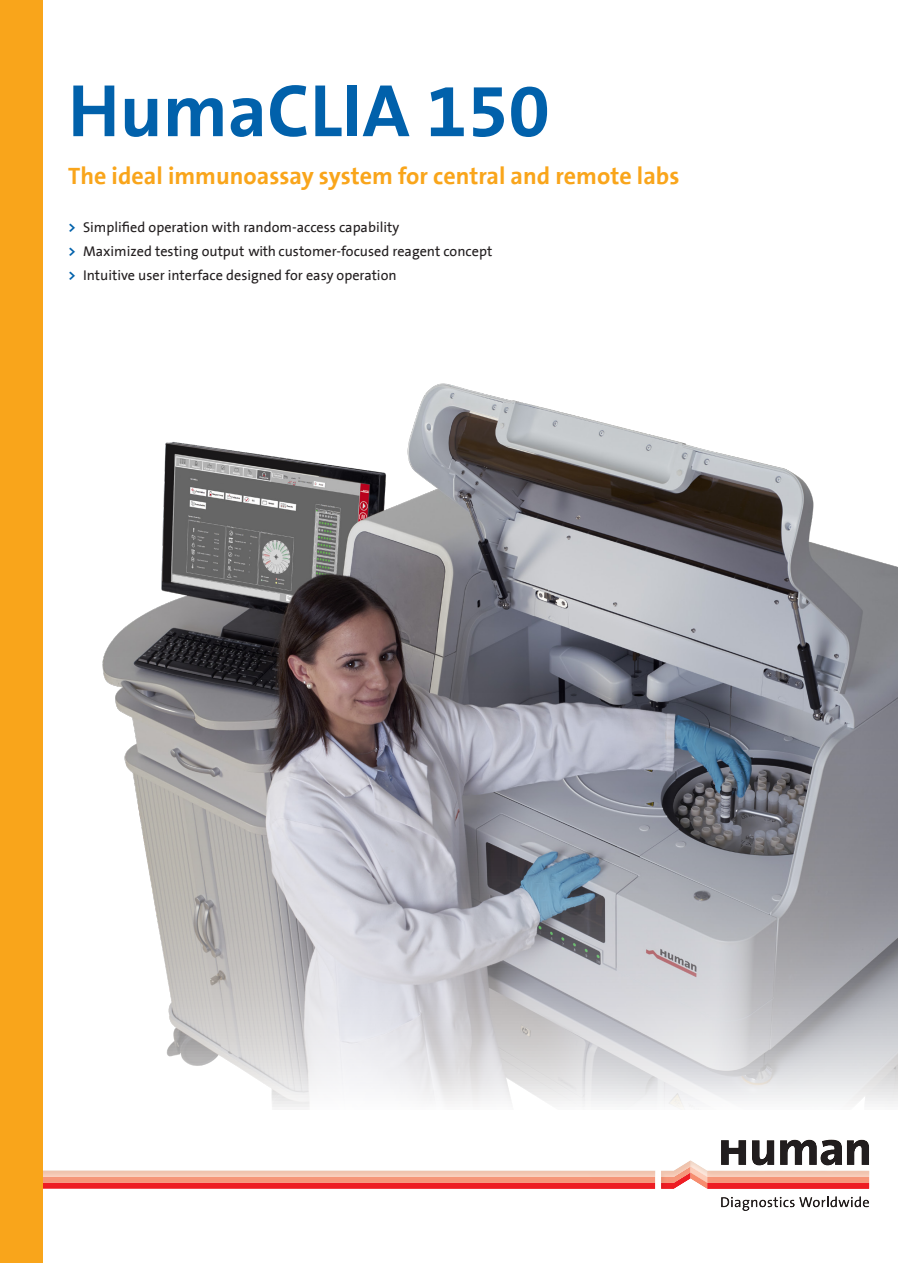
<style>
.page{position:relative;width:898px;height:1263px;background:#fff}
.page>*{position:absolute;margin:0;border:0;box-sizing:border-box;transform-origin:0 0}
.t1{font:700 75px "The Sans B7";color:#0161ab}
.t2{font:700 24px "The Sans B7";color:#f9a51b}
.t3{font:14.25px "The Sans B5 Plain";color:#231f20}
.s1{font-family:"The Sans B7";font-weight:700;color:#0161ab}
</style>
<div class="page">
<div style="left:0;top:1139px;width:870px;height:72px;background:#e6dccf;opacity:.5"></div>
<div style="left:0;top:0;width:43px;height:1263px;background:#f9a51b"></div>
<img style="left:102px;top:383px;width:795px;height:724px">
<p class="t1" style="left:68px;top:71px;width:483px">HumaCLIA 150</p>
<p class="t2" style="left:68px;top:163px;width:612px">The ideal immunoassay system for central and remote labs</p>
<p class="t3" style="left:68px;top:220px;width:332px"><span class="s1">&gt;</span> Simplified operation with random-access capability</p>
<p class="t3" style="left:68px;top:244px;width:425px"><span class="s1">&gt;</span> Maximized testing output with customer-focused reagent concept</p>
<p class="t3" style="left:68px;top:268px;width:330px"><span class="s1">&gt;</span> Intuitive user interface designed for easy operation</p>
</div>
